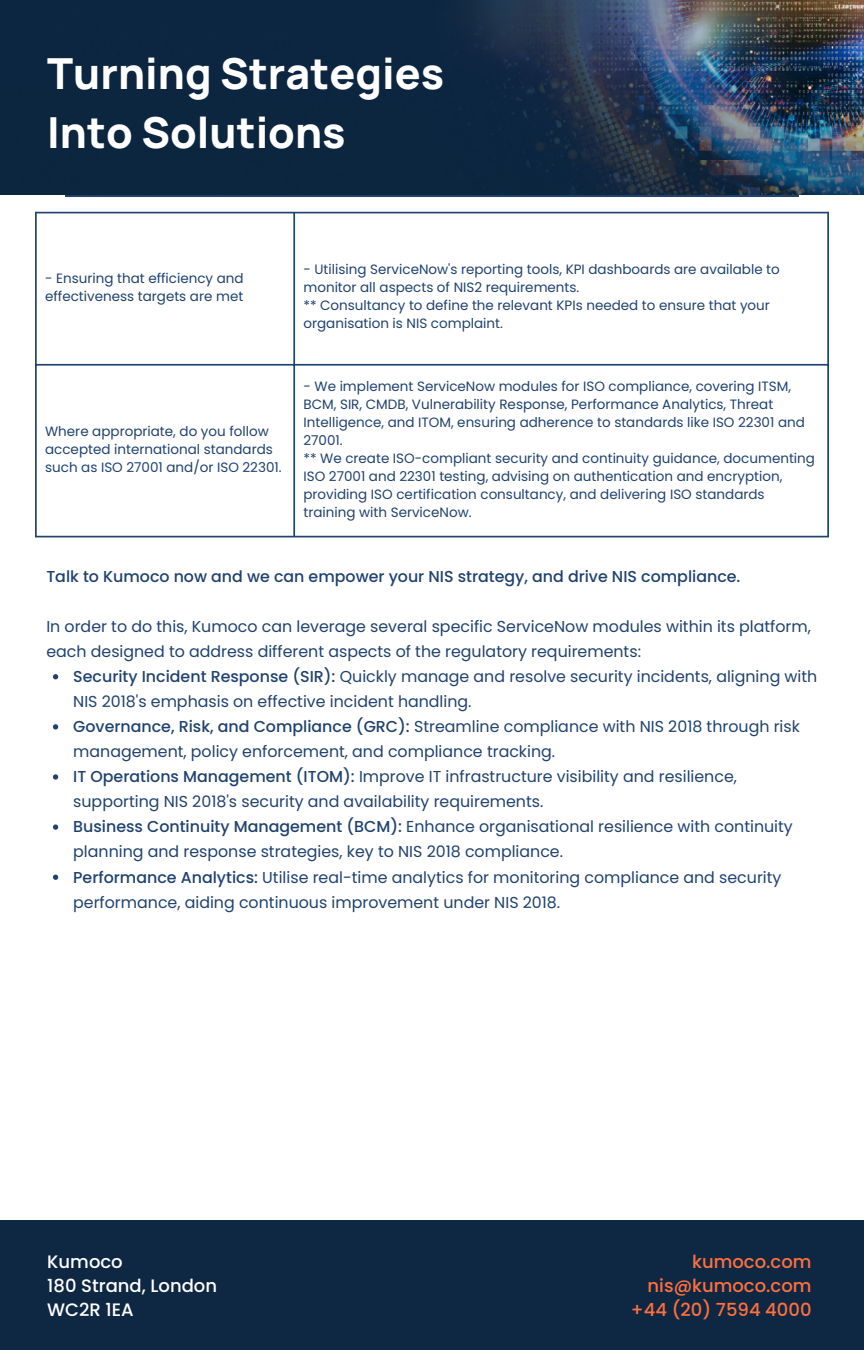
<style>
.page{position:relative;width:864px;height:1350px;background:#fff}
.page>*{position:absolute;margin:0;border:0;box-sizing:border-box;transform-origin:0 0}
.t1{font:800 42.75px/58.9px "Manrope";color:#fff}
.t2{font:500 18px/24.1px "Poppins";color:#ff703e;text-align:right}
.t3{font:500 18px/24.1px "Poppins";color:#fff}
.t4{font:15.75px/25px "Poppins";color:#1f426f}
.t5{font:500 15.75px "Poppins";color:#1f426f}
.t6{font:13.5px/18px "Poppins";color:#1f426f}
.s1{font-weight:500}
</style>
<div class="page">
<hr style="left:65px;top:194px;width:734px;height:2px;background:#1f426f">
<img style="left:0;top:0;width:864px;height:195px">
<div style="left:0;top:1220px;width:864px;height:130px;background:#0e2742"></div>
<svg style="left:53px;top:674px;width:5px;height:5px"></svg>
<svg style="left:53px;top:724px;width:5px;height:6px"></svg>
<svg style="left:53px;top:774px;width:5px;height:6px"></svg>
<svg style="left:53px;top:824px;width:5px;height:6px"></svg>
<svg style="left:53px;top:875px;width:5px;height:5px"></svg>
<hr style="left:35px;top:213px;width:2px;height:323px;background:#1f426f">
<hr style="left:293px;top:213px;width:2px;height:323px;background:#1f426f">
<hr style="left:827px;top:213px;width:2px;height:323px;background:#1f426f">
<hr style="left:35px;top:212px;width:794px;height:1px;background:#1f426f">
<hr style="left:35px;top:364px;width:794px;height:2px;background:#1f426f">
<hr style="left:35px;top:536px;width:794px;height:1px;background:#1f426f">
<h1 class="t1" style="left:47px;top:43px;width:398px">Turning Strategies<br>Into Solutions</h1>
<p class="t6" style="left:45px;top:269px;width:200px">- Ensuring that efficiency and effectiveness targets are met</p>
<p class="t6" style="left:303px;top:260px;width:478px">- Utilising ServiceNow's reporting tools, KPI dashboards are available to monitor all aspects of NIS2 requirements.<br>** Consultancy to define the relevant KPIs needed to ensure that your organisation is NIS complaint.</p>
<p class="t6" style="left:45px;top:422px;width:238px">Where appropriate, do you follow accepted international standards such as ISO 27001 and/or ISO 22301.</p>
<p class="t6" style="left:303px;top:377px;width:513px">- We implement ServiceNow modules for ISO compliance, covering ITSM, BCM, SIR, CMDB, Vulnerability Response, Performance Analytics, Threat Intelligence, and ITOM, ensuring adherence to standards like ISO 22301 and 27001.<br>** We create ISO-compliant security and continuity guidance, documenting ISO 27001 and 22301 testing, advising on authentication and encryption, providing ISO certification consultancy, and delivering ISO standards training with ServiceNow.</p>
<p class="t5" style="left:46px;top:565px;width:696px">Talk to Kumoco now and we can empower your NIS strategy, and drive NIS compliance.</p>
<p class="t4" style="left:46px;top:614px;width:766px">In order to do this, Kumoco can leverage several specific ServiceNow modules within its platform, each designed to address different aspects of the regulatory requirements:</p>
<p class="t4" style="left:73px;top:664px;width:746px"><span class="s1">Security Incident Response (SIR):</span> Quickly manage and resolve security incidents, aligning with NIS 2018's emphasis on effective incident handling.<br><span class="s1">Governance, Risk, and Compliance (GRC):</span> Streamline compliance with NIS 2018 through risk management, policy enforcement, and compliance tracking.<br><span class="s1">IT Operations Management (ITOM):</span> Improve IT infrastructure visibility and resilience, supporting NIS 2018's security and availability requirements.<br><span class="s1">Business Continuity Management (BCM):</span> Enhance organisational resilience with continuity planning and response strategies, key to NIS 2018 compliance.<br><span class="s1">Performance Analytics:</span> Utilise real-time analytics for monitoring compliance and security performance, aiding continuous improvement under NIS 2018.</p>
<p class="t3" style="left:47px;top:1249px;width:171px">Kumoco<br>180 Strand, London<br>WC2R 1EA</p>
<p class="t2" style="left:631px;top:1249px;width:182px">kumoco.com nis@kumoco.com +44 (20) 7594 4000</p>
</div>
